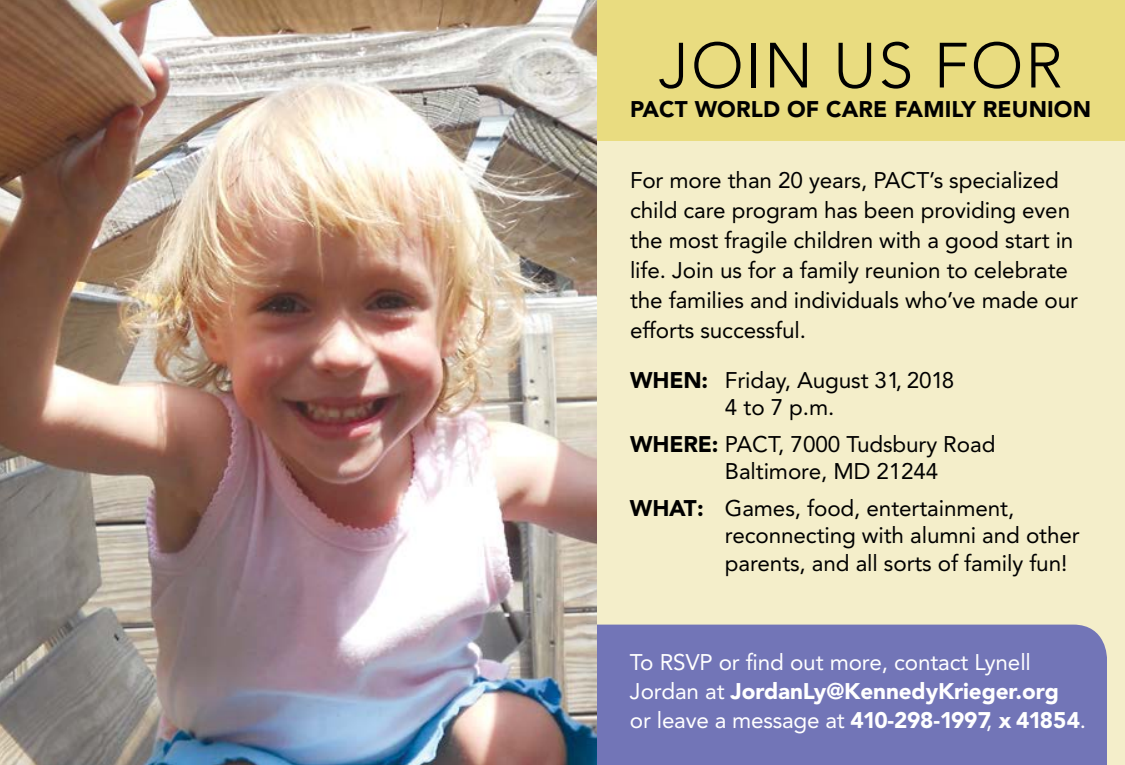
<style>
.page{position:relative;width:1125px;height:765px;background:#fff}
.page>*{position:absolute;margin:0;border:0;box-sizing:border-box;transform-origin:0 0}
.t1{font:300 63.25px "Avenir";letter-spacing:.03em;color:#000}
.t2{font:22.5px/30px "Avenir";letter-spacing:-.005em;color:#000}
.t3{font:22.5px/28.8px "Avenir";letter-spacing:-.005em;color:#fff}
.t4{font:900 22.5px "Avenir";letter-spacing:.005em;color:#000}
.s1{font-weight:900}
</style>
<div class="page">
<div style="left:596px;top:140px;width:529px;height:625px;background:#f4eeca"></div>
<div style="left:596px;top:0;width:529px;height:140px;background:#e9dc80"></div>
<div style="left:596px;top:625px;width:511px;height:140px;background:#7275b7"></div>
<img style="left:0;top:0;width:596px;height:765px">
<h1 class="t1" style="left:659px;top:29px;width:405px">JOIN US FOR</h1>
<p class="t4" style="left:630px;top:96px;width:462px">PACT WORLD OF CARE FAMILY REUNION</p>
<p class="t2" style="left:630px;top:165px;width:450px">For more than 20 years, PACT’s specialized child care program has been providing even the most fragile children with a good start in life. Join us for a family reunion to celebrate the families and individuals who’ve made our efforts successful.</p>
<p class="t2" style="left:725px;top:366px;width:231px;line-height:27.5px;text-indent:-95px"><span class="s1">WHEN:</span> Friday, August 31, 2018<br>4 to 7 p.m.</p>
<p class="t2" style="left:725px;top:430px;width:272px;line-height:27.5px;text-indent:-95px"><span class="s1">WHERE:</span> PACT, 7000 Tudsbury Road<br>Baltimore, MD 21244</p>
<p class="t2" style="left:725px;top:494px;width:356px;line-height:27.5px;text-indent:-95px"><span class="s1">WHAT:</span> Games, food, entertainment, reconnecting with alumni and other parents, and all sorts of family fun!</p>
<p class="t3" style="left:630px;top:648px;width:458px">To RSVP or find out more, contact Lynell<br>Jordan at <span class="s1">JordanLy@KennedyKrieger.org<br></span>or leave a message at <span class="s1">410-298-1997</span>, <span class="s1">x 41854</span>.</p>
</div>
